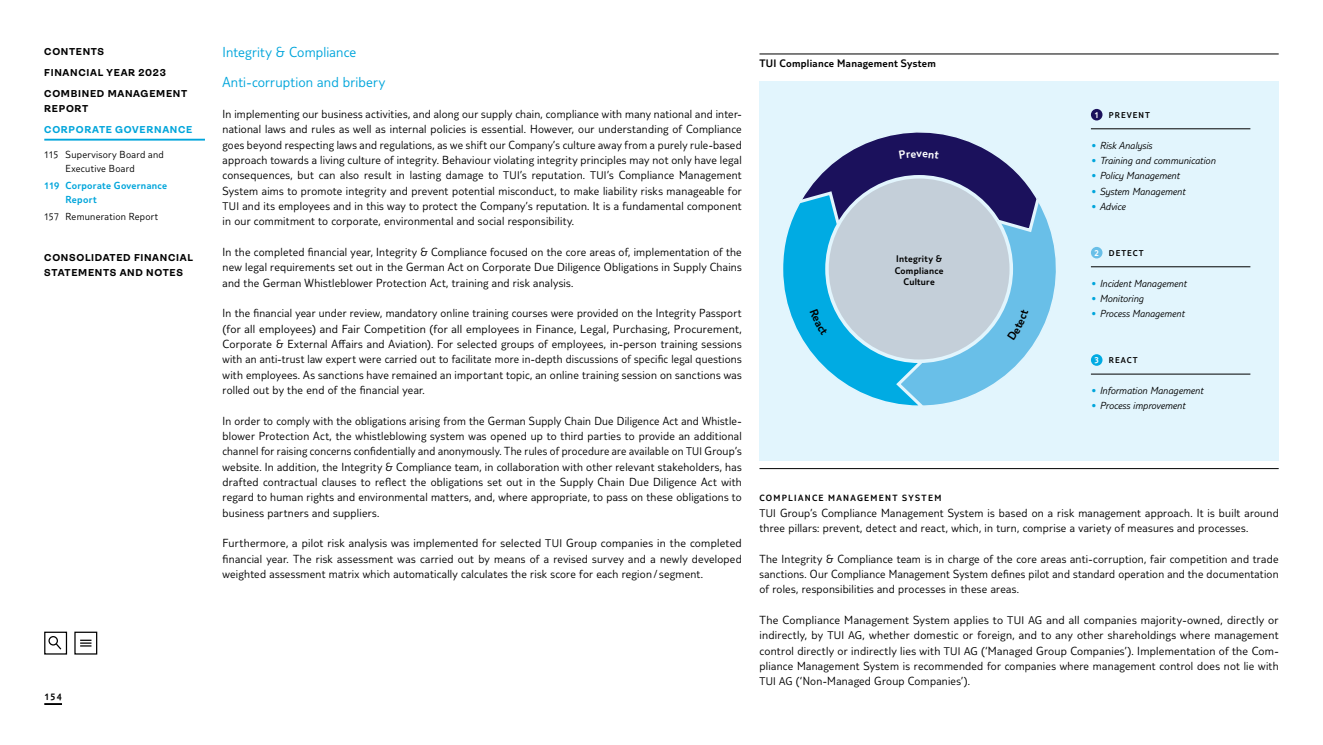
<style>
.page{position:relative;width:1323px;height:745px;background:#fff}
.page>*{position:absolute;margin:0;border:0;box-sizing:border-box;transform-origin:0 0}
.t1{font:300 15px/30.6px "TUI Type";letter-spacing:.01em;color:#00a5db}
.t2{font:300 12.25px/15.2px "TUI Type";letter-spacing:.02em;color:#000;text-align:justify}
.t3{font:300 11.25px "TUI Type";letter-spacing:.025em;color:#000}
.t4{font:italic 300 10.62px "TUI Type";color:#000}
.t5{font:300 10.62px/13.8px "TUI Type";letter-spacing:.025em;color:#000}
.t6{font:300 10.62px/13.8px "TUI Type";letter-spacing:.025em;color:#00a5db}
.t7{font:300 10.25px "TUI Type";color:#000}
.t8{font:700 10px/21px "Ambit";letter-spacing:.07em;color:#000}
.t9{font:300 10px/11.2px "TUI Type";letter-spacing:.025em;color:#000;text-align:center}
.t10{font:700 10px "Ambit";letter-spacing:.07em;color:#00a5db}
.t11{font:300 9.38px "TUI Type";letter-spacing:.14em;color:#000}
.t12{font:300 8.75px "TUI Type";letter-spacing:.12em;color:#000}
.s1{font-size:11.5px}
.s2{font-size:9.38px;color:#fff}
.s3{color:#00a5db}
</style>
<div class="page">
<div style="left:759px;top:81px;width:519px;height:379px;background:#e2f5fd"></div>
<hr style="left:759px;top:468px;width:519px;height:1px;background:#000">
<hr style="left:759px;top:54px;width:519px;height:1px;background:#000">
<hr style="left:1091px;top:128px;width:159px;height:1px;background:#000">
<div style="left:1091px;top:109px;width:11px;height:11px;background:#1b115c;border-radius:50%"></div>
<hr style="left:1091px;top:266px;width:159px;height:1px;background:#000">
<div style="left:1091px;top:247px;width:11px;height:11px;background:#69bfe8;border-radius:50%"></div>
<hr style="left:1091px;top:373px;width:159px;height:1px;background:#000">
<div style="left:1091px;top:354px;width:11px;height:11px;background:#00abe3;border-radius:50%"></div>
<svg style="left:44px;top:703px;width:18px;height:1px"></svg>
<hr style="left:44px;top:139px;width:161px;height:1px;background:#00a5db">
<div style="left:44px;top:631px;width:23px;height:23px;border:1px solid #000"></div>
<div style="left:48px;top:635px;width:10px;height:10px;border:1px solid #000;border-radius:50%"></div>
<svg style="left:55px;top:641px;width:7px;height:9px"></svg>
<div style="left:74px;top:631px;width:23px;height:23px;border:1px solid #000"></div>
<svg style="left:80px;top:639px;width:11px;height:7px"></svg>
<svg style="left:783px;top:132px;width:273px;height:274px"></svg>
<p class="t8" style="left:44px;top:41px;width:144px">CONTENTS<br>FINANCIAL YEAR 2023<br>COMBINED MANAGEMENT</p>
<p class="t8" style="left:44px;top:98px;width:45px">REPORT</p>
<p class="t10" style="left:44px;top:124px;width:150px">CORPORATE GOVERNANCE</p>
<p class="t5" style="left:66px;top:147px;width:100px;text-indent:-21px">115 Supervisory Board and<br>Executive Board</p>
<p class="t6" style="left:66px;top:178px;width:103px;text-indent:-21px">119 Corporate Governance<br>Report</p>
<p class="t5" style="left:44px;top:209px;width:115px">157 Remuneration Report</p>
<p class="t8" style="left:44px;top:249px;width:150px;line-height:15px">CONSOLIDATED FINANCIAL<br>STATEMENTS AND NOTES</p>
<p class="t7" style="left:44px;top:689px;width:19px">154</p>
<p class="t1" style="left:223px;top:36px;width:164px">Integrity &amp; Compliance<br>Anti-corruption and bribery</p>
<p class="t2" style="left:223px;top:106px;width:521px">In implementing our business activities, and along our supply chain, compliance with many national and inter&shy;national laws and rules as well as internal policies is essential. However, our understanding of Compliance goes beyond respecting laws and regulations, as we shift our Company’s culture away from a purely rule-based approach towards a living culture of integrity. Behaviour violating integrity principles may not only have legal consequences, but can also result in lasting damage to <span class="s1">TUI</span>’s reputation. <span class="s1">TUI</span>’s Compliance Management System aims to promote integrity and prevent potential misconduct, to make liability risks manageable for <span class="s1">TUI</span> and its employees and in this way to protect the Company’s reputation. It is a fundamental component in our commitment to corporate, environmental and social responsibility.</p>
<p class="t2" style="left:223px;top:244px;width:521px">In the completed financial year, Integrity &amp; Compliance focused on the core areas of, implementation of the new legal requirements set out in the German Act on Corporate Due Diligence Obligations in Supply Chains and the German Whistleblower Protection Act, training and risk analysis.</p>
<p class="t2" style="left:223px;top:305px;width:521px">In the financial year under review, mandatory online training courses were provided on the Integrity Passport (for all employees) and Fair Competition (for all employees in Finance, Legal, Purchasing, Procurement, Corporate &amp; External Affairs and Aviation). For selected groups of employees, in-person training sessions with an anti-trust law expert were carried out to facilitate more in-depth discussions of specific legal questions with employees. As sanctions have remained an important topic, an online training session on sanctions was rolled out by the end of the financial year.</p>
<p class="t2" style="left:223px;top:412px;width:521px">In order to comply with the obligations arising from the German Supply Chain Due Diligence Act and Whistle&shy;blower Protection Act, the whistleblowing system was opened up to third parties to provide an additional channel for raising concerns confidentially and anonymously. The rules of procedure are available on <span class="s1">TUI</span> Group’s website. In addition, the Integrity &amp; Compliance team, in collaboration with other relevant stakeholders, has drafted contractual clauses to reflect the obligations set out in the Supply Chain Due Diligence Act with regard to human rights and environmental matters, and, where appropriate, to pass on these obligations to business partners and suppliers.</p>
<p class="t2" style="left:223px;top:535px;width:521px">Furthermore, a pilot risk analysis was implemented for selected <span class="s1">TUI</span> Group companies in the completed financial year. The risk assessment was carried out by means of a revised survey and a newly developed weighted assessment matrix which automatically calculates the risk score for each region /segment.</p>
<p class="t3" style="left:759px;top:57px;width:178px">TUI Compliance Management System</p>
<p class="t9" style="left:895px;top:253px;width:50px">Integrity &amp;<br>Compliance<br>Culture</p>
<p class="t12" style="left:1094px;top:110px;width:57px"><span class="s2">1</span> PREVENT</p>
<p class="t4" style="left:1091px;top:139px;width:63px"><span class="s3">•</span> Risk Analysis</p>
<p class="t4" style="left:1091px;top:154px;width:126px"><span class="s3">•</span> Training and communication</p>
<p class="t4" style="left:1091px;top:170px;width:90px"><span class="s3">•</span> Policy Management</p>
<p class="t4" style="left:1091px;top:185px;width:96px"><span class="s3">•</span> System Management</p>
<p class="t4" style="left:1091px;top:200px;width:36px"><span class="s3">•</span> Advice</p>
<p class="t12" style="left:1094px;top:248px;width:51px"><span class="s2">2</span> DETECT</p>
<p class="t4" style="left:1091px;top:277px;width:97px"><span class="s3">•</span> Incident Management</p>
<p class="t4" style="left:1091px;top:292px;width:54px"><span class="s3">•</span> Monitoring</p>
<p class="t4" style="left:1091px;top:307px;width:95px"><span class="s3">•</span> Process Management</p>
<p class="t12" style="left:1094px;top:355px;width:45px"><span class="s2">3</span> REACT</p>
<p class="t4" style="left:1091px;top:384px;width:114px"><span class="s3">•</span> Information Management</p>
<p class="t4" style="left:1091px;top:399px;width:96px"><span class="s3">•</span> Process improvement</p>
<p class="t11" style="left:759px;top:492px;width:183px">COMPLIANCE MANAGEMENT SYSTEM</p>
<p class="t2" style="left:759px;top:504px;width:521px"><span class="s1">TUI</span> Group’s Compliance Management System is based on a risk management approach. It is built around three pillars: prevent, detect and react, which, in turn, comprise a variety of measures and processes.</p>
<p class="t2" style="left:759px;top:550px;width:521px">The Integrity &amp; Compliance team is in charge of the core areas anti-corruption, fair competition and trade sanctions. Our Compliance Management System defines pilot and standard operation and the documentation of roles, responsibilities and processes in these areas.</p>
<p class="t2" style="left:759px;top:611px;width:521px">The Compliance Management System applies to <span class="s1">TUI AG</span> and all companies majority-owned, directly or indirectly, by <span class="s1">TUI AG</span>, whether domestic or foreign, and to any other shareholdings where management control directly or indirectly lies with <span class="s1">TUI AG</span> (‘Managed Group Companies’). Implementation of the Com&shy;pliance Management System is recommended for companies where management control does not lie with <span class="s1">TUI AG</span> (‘Non-Managed Group Companies’).</p>
</div>
